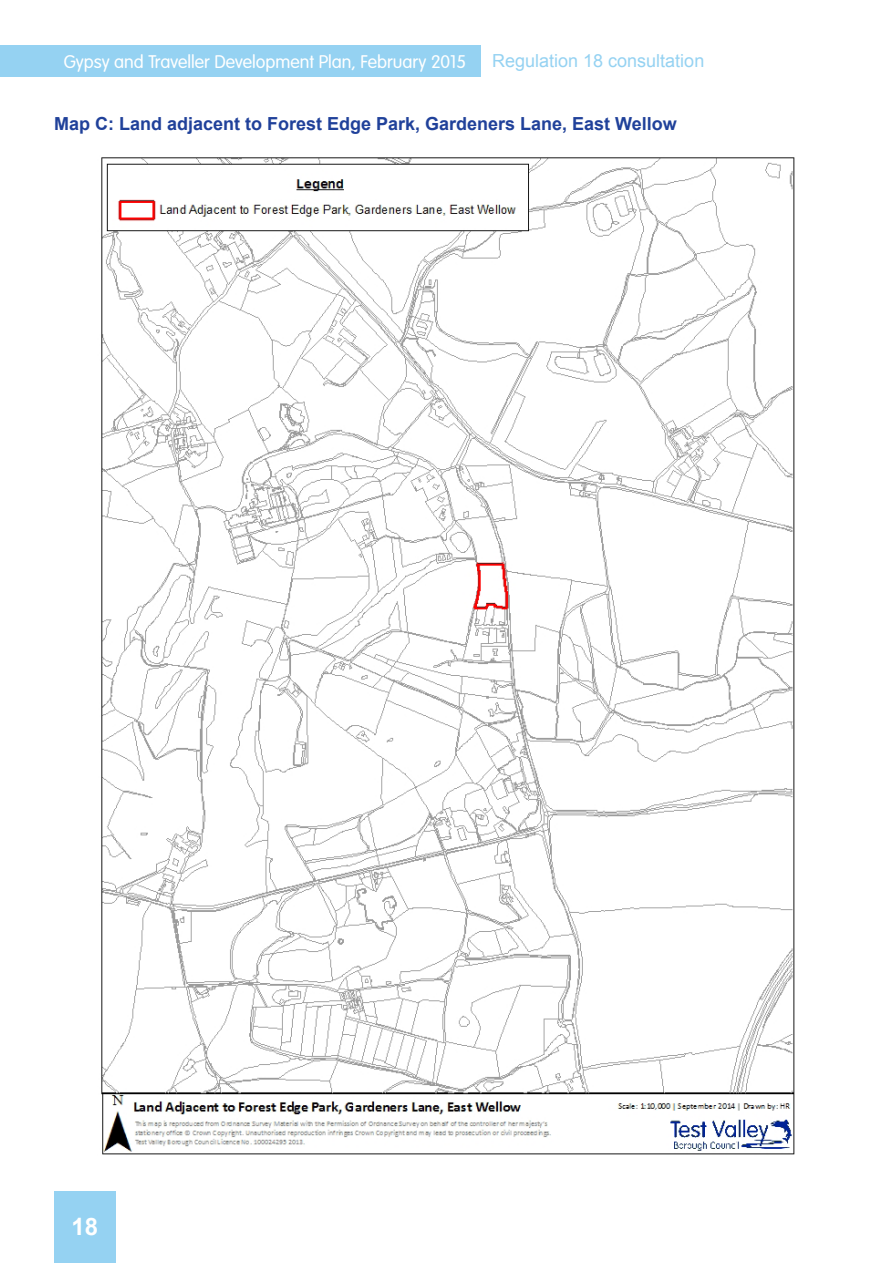
<style>
.page{position:relative;width:893px;height:1263px;background:#fff}
.page>*{position:absolute;margin:0;border:0;box-sizing:border-box;transform-origin:0 0}
.t1{font:700 24px "Arial";color:#fff}
.t2{font:700 18px "Arial";color:#20419a}
.t3{font:300 18px "VAG Rounded Std";color:#fff}
.t4{font:18px "Arial";color:#95d2f2}
</style>
<div class="page">
<div style="left:0;top:45px;width:480px;height:32px;background:#95d2f2"></div>
<div style="left:54px;top:1191px;width:62px;height:72px;background:#95d2f2"></div>
<img style="left:101px;top:157px;width:694px;height:998px">
<p class="t3" style="left:64px;top:51px;width:404px">Gypsy and Traveller Development Plan, February 2015</p>
<p class="t4" style="left:492px;top:49px;width:214px">Regulation 18 consultation</p>
<p class="t2" style="left:54px;top:112px;width:624px">Map C: Land adjacent to Forest Edge Park, Gardeners Lane, East Wellow</p>
<h1 class="t1" style="left:72px;top:1211px;width:28px">18</h1>
</div>
